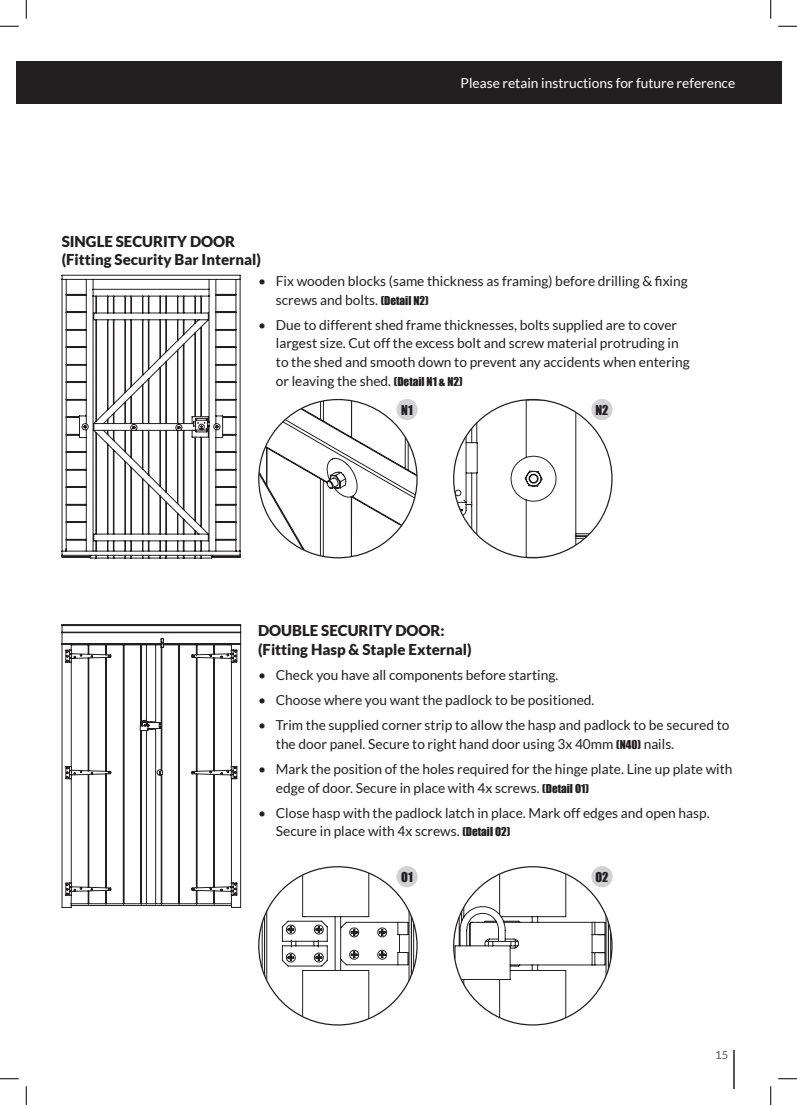
<style>
.page{position:relative;width:797px;height:1105px;background:#fff}
.page>*{position:absolute;margin:0;border:0;box-sizing:border-box;transform-origin:0 0}
.t1{font:900 15px/18.8px "Lato";color:#231f20}
.t2{font:13.75px/18.8px "Lato";color:#231f20}
.t3{font:13.75px "Lato";color:#fff}
.t4{font:12.5px "Impact";color:#231f20}
.t5{font:11.25px "Lato";color:#57585a}
.s1{font-family:"Impact";font-size:11.25px}
</style>
<div class="page">
<div style="left:16px;top:62px;width:765px;height:42px;background:#231f20"></div>
<hr style="left:733px;top:1050px;width:2px;height:39px;background:#57585a">
<svg style="left:61px;top:275px;width:180px;height:284px"></svg>
<svg style="left:259px;top:400px;width:158px;height:158px"></svg>
<svg style="left:453px;top:400px;width:145px;height:158px"></svg>
<div style="left:396px;top:399px;width:21px;height:21px;background:#d1d2d4;border-radius:50%"></div>
<div style="left:591px;top:399px;width:21px;height:21px;background:#d1d2d4;border-radius:50%"></div>
<svg style="left:61px;top:624px;width:180px;height:284px"></svg>
<svg style="left:454px;top:867px;width:157px;height:158px"></svg>
<svg style="left:261px;top:867px;width:153px;height:158px"></svg>
<div style="left:396px;top:866px;width:21px;height:21px;background:#d1d2d4;border-radius:50%"></div>
<div style="left:591px;top:866px;width:21px;height:21px;background:#d1d2d4;border-radius:50%"></div>
<svg style="left:0;top:25px;width:19px;height:2px"></svg>
<svg style="left:778px;top:25px;width:19px;height:2px"></svg>
<svg style="left:0;top:1078px;width:19px;height:1px"></svg>
<svg style="left:778px;top:1078px;width:19px;height:1px"></svg>
<svg style="left:25px;top:0;width:2px;height:19px"></svg>
<svg style="left:25px;top:1086px;width:2px;height:19px"></svg>
<svg style="left:770px;top:0;width:1px;height:19px"></svg>
<svg style="left:770px;top:1086px;width:1px;height:19px"></svg>
<p class="t1" style="left:62px;top:231px;width:201px">SINGLE SECURITY DOOR (Fitting Security Bar Internal)</p>
<p class="t3" style="left:460px;top:76px;width:276px">Please retain instructions for future reference</p>
<p class="t2" style="left:276px;top:271px;width:413px;text-indent:-18px">• Fix wooden blocks (same thickness as framing) before drilling &amp; fixing screws and bolts. <span class="s1">(Detail N2)</span></p>
<p class="t2" style="left:276px;top:315px;width:415px;text-indent:-18px">• Due to different shed frame thicknesses, bolts supplied are to cover largest size. Cut off the excess bolt and screw material protruding in to the shed and smooth down to prevent any accidents when entering or leaving the shed. <span class="s1">(Detail N1 &amp; N2)</span></p>
<p class="t4" style="left:401px;top:400px;width:13px">N1</p>
<p class="t4" style="left:595px;top:400px;width:15px">N2</p>
<p class="t1" style="left:258px;top:621px;width:215px">DOUBLE SECURITY DOOR: (Fitting Hasp &amp; Staple External)</p>
<p class="t2" style="left:258px;top:666px;width:302px">• Check you have all components before starting.</p>
<p class="t2" style="left:258px;top:691px;width:338px">• Choose where you want the padlock to be positioned.</p>
<p class="t2" style="left:276px;top:716px;width:455px;text-indent:-18px">• Trim the supplied corner strip to allow the hasp and padlock to be secured to the door panel. Secure to right hand door using 3x 40mm <span class="s1">(N40)</span> nails.</p>
<p class="t2" style="left:276px;top:759px;width:458px;text-indent:-18px">• Mark the position of the holes required for the hinge plate. Line up plate with edge of door. Secure in place with 4x screws. <span class="s1">(Detail O1)</span></p>
<p class="t2" style="left:276px;top:803px;width:435px;text-indent:-18px">• Close hasp with the padlock latch in place. Mark off edges and open hasp.<br>Secure in place with 4x screws. <span class="s1">(Detail O2)</span></p>
<p class="t4" style="left:401px;top:867px;width:13px">O1</p>
<p class="t4" style="left:595px;top:867px;width:15px">O2</p>
<p class="t5" style="left:715px;top:1049px;width:15px">15</p>
</div>
